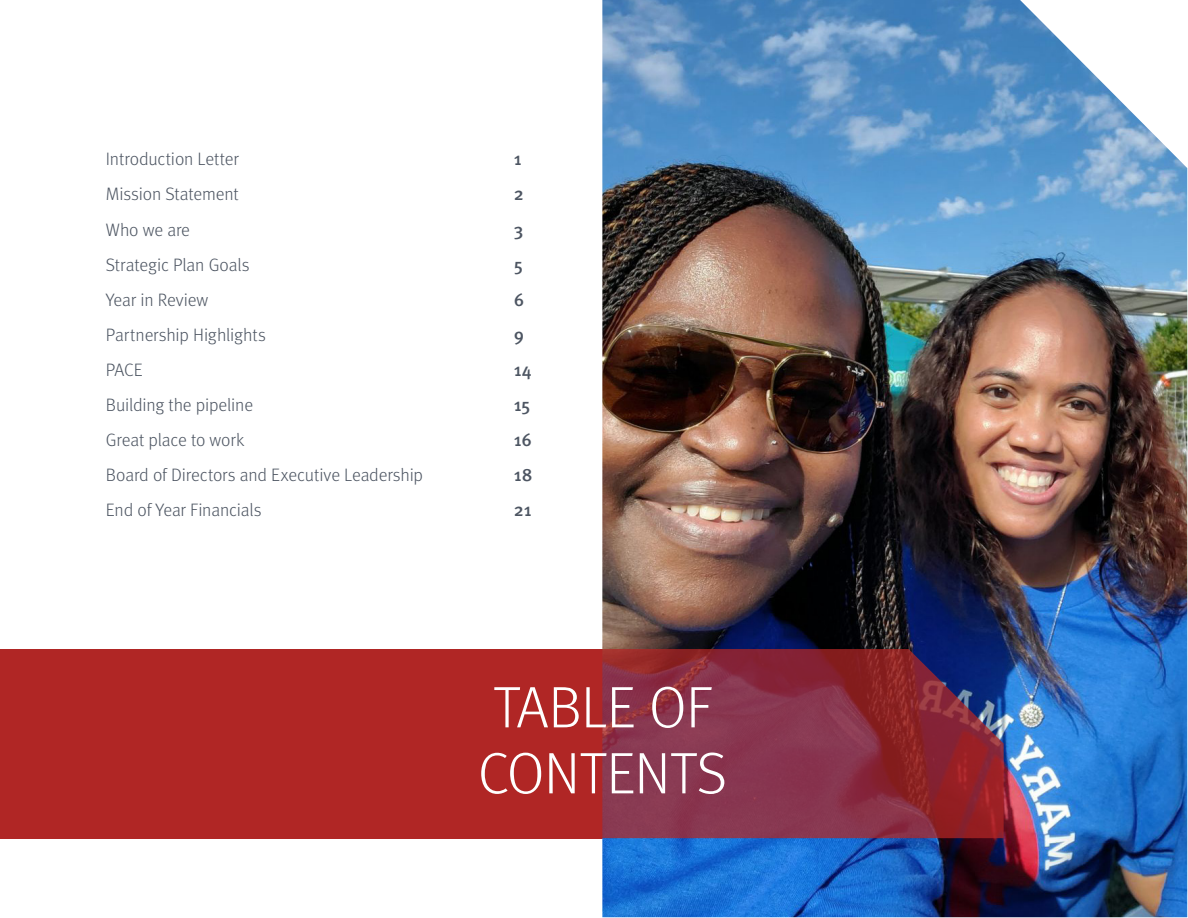
<style>
.page{position:relative;width:1188px;height:918px;background:#fff}
.page>*{position:absolute;margin:0;border:0;box-sizing:border-box;transform-origin:0 0}
.Body_text{font:300 58.5px/66px "Meta Pro";letter-spacing:-.01em;color:#fff}
.Body_text-2{font:300 18px "Meta Pro";letter-spacing:-.01em;color:#4d5562}
.Body_text-3{font:500 18px "Meta Pro";letter-spacing:-.01em;color:#4d5562}
</style>
<div class="page">
<img style="left:602px;top:0;width:585px;height:917px">
<svg style="left:1px;top:649px;width:1003px;height:189px;fill:#b02625"></svg>
<p class="Body_text-2" style="left:106px;top:146px;width:134px">Introduction Letter</p>
<p class="Body_text-3" style="left:514px;top:145px;width:9px">1</p>
<p class="Body_text-2" style="left:106px;top:181px;width:134px">Mission Statement</p>
<p class="Body_text-3" style="left:514px;top:180px;width:12px">2</p>
<p class="Body_text-2" style="left:106px;top:216px;width:86px">Who we are</p>
<p class="Body_text-3" style="left:514px;top:215px;width:11px">3</p>
<p class="Body_text-2" style="left:106px;top:251px;width:145px">Strategic Plan Goals</p>
<p class="Body_text-3" style="left:514px;top:250px;width:11px">5</p>
<p class="Body_text-2" style="left:106px;top:286px;width:104px">Year in Review</p>
<p class="Body_text-3" style="left:514px;top:286px;width:12px">6</p>
<p class="Body_text-2" style="left:106px;top:322px;width:161px">Partnership Highlights</p>
<p class="Body_text-3" style="left:514px;top:321px;width:12px">9</p>
<p class="Body_text-2" style="left:106px;top:357px;width:38px">PACE</p>
<p class="Body_text-3" style="left:514px;top:356px;width:19px">14</p>
<p class="Body_text-2" style="left:106px;top:392px;width:149px">Building the pipeline</p>
<p class="Body_text-3" style="left:514px;top:391px;width:18px">15</p>
<p class="Body_text-2" style="left:106px;top:427px;width:140px">Great place to work</p>
<p class="Body_text-3" style="left:514px;top:426px;width:20px">16</p>
<p class="Body_text-2" style="left:106px;top:462px;width:319px">Board of Directors and Executive Leadership</p>
<p class="Body_text-3" style="left:514px;top:461px;width:20px">18</p>
<p class="Body_text-2" style="left:106px;top:497px;width:157px">End of Year Financials</p>
<p class="Body_text-3" style="left:514px;top:496px;width:19px">21</p>
<p class="Body_text" style="left:478px;top:671px;width:251px">TABLE OF<br>CONTENTS</p>
</div>
